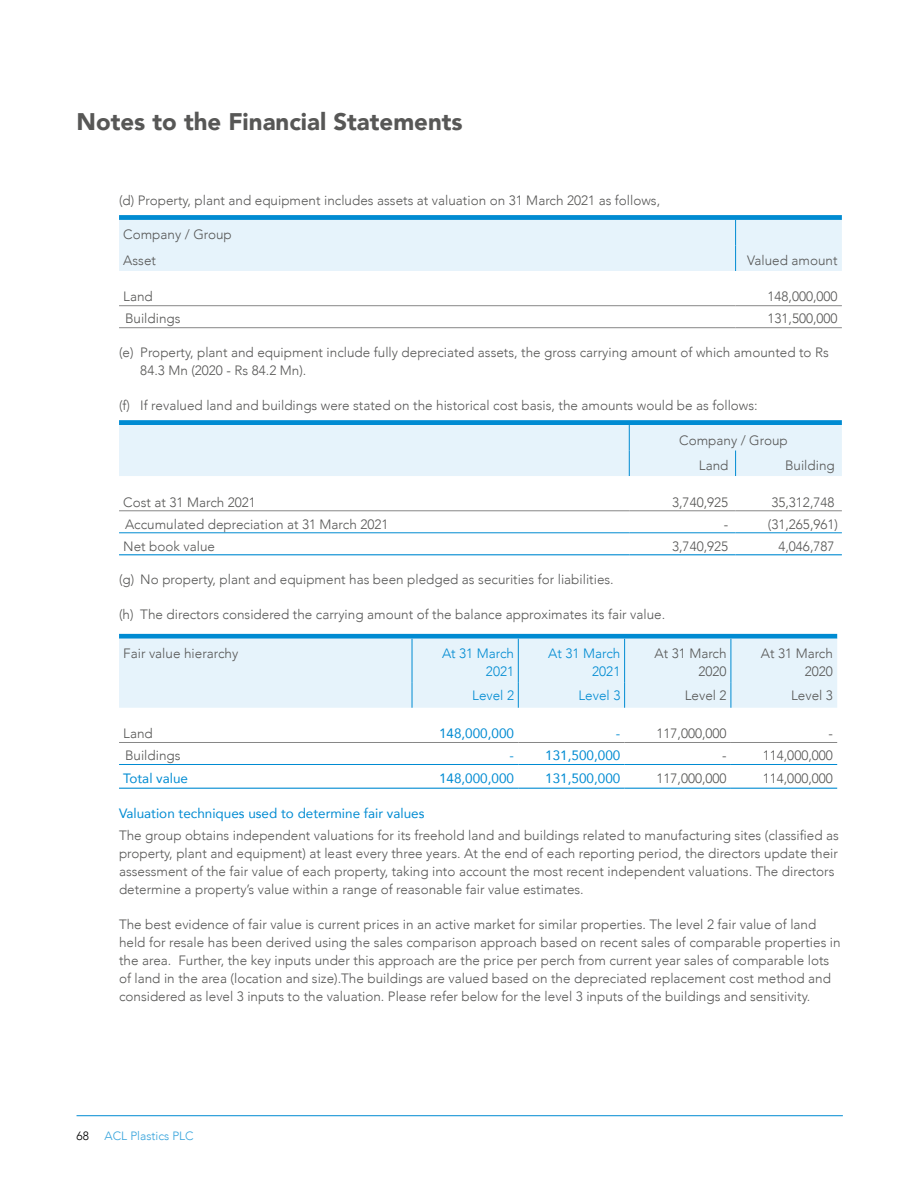
<style>
.page{position:relative;width:918px;height:1188px;background:#fff}
.page>*{position:absolute;margin:0;border:0;box-sizing:border-box;transform-origin:0 0}
.t1{font:900 24px "Avenir";color:#575756}
.t2{font:300 13.5px/18px "Avenir";color:#575756}
.t3{font:13.5px "Avenir";color:#008bd2}
.t4{font:300 13.5px/18px "Avenir";color:#008bd2;text-align:right}
.t5{font:300 12px "Avenir";color:#33a2db}
.t6{font:300 12px "Avenir";color:#000}
</style>
<div class="page">
<hr style="left:77px;top:1115px;width:766px;height:1px;background:#008bd2">
<svg style="left:119px;top:215px;width:723px;height:56px;background:#d1e9f7"></svg>
<hr style="left:119px;top:305px;width:617px;height:1px;background:#878787">
<hr style="left:736px;top:305px;width:106px;height:1px;background:#878787">
<hr style="left:119px;top:327px;width:617px;height:1px;background:#878787">
<hr style="left:736px;top:327px;width:106px;height:1px;background:#878787">
<svg style="left:119px;top:420px;width:723px;height:56px;background:#d1e9f7"></svg>
<hr style="left:119px;top:511px;width:510px;height:1px;background:#878787">
<hr style="left:629px;top:511px;width:107px;height:1px;background:#878787">
<hr style="left:736px;top:511px;width:106px;height:1px;background:#878787">
<hr style="left:119px;top:532px;width:510px;height:1px;background:#008bd2">
<hr style="left:629px;top:532px;width:107px;height:1px;background:#008bd2">
<hr style="left:736px;top:532px;width:106px;height:1px;background:#008bd2">
<hr style="left:119px;top:554px;width:510px;height:1px;background:#008bd2">
<hr style="left:629px;top:554px;width:107px;height:1px;background:#008bd2">
<hr style="left:736px;top:554px;width:106px;height:1px;background:#008bd2">
<svg style="left:119px;top:634px;width:718px;height:5px;background:#1594d5"></svg>
<div style="left:119px;top:639px;width:718px;height:69px;background:#e6f3fb"></div>
<hr style="left:412px;top:639px;width:1px;height:43px;background:#008bd2">
<hr style="left:518px;top:639px;width:1px;height:43px;background:#008bd2">
<hr style="left:624px;top:639px;width:1px;height:43px;background:#008bd2">
<hr style="left:731px;top:639px;width:1px;height:43px;background:#008bd2">
<svg style="left:518px;top:682px;width:1px;height:26px"></svg>
<svg style="left:624px;top:682px;width:1px;height:26px"></svg>
<svg style="left:731px;top:682px;width:1px;height:26px"></svg>
<hr style="left:119px;top:788px;width:293px;height:1px;background:#008bd2">
<hr style="left:412px;top:788px;width:106px;height:1px;background:#008bd2">
<hr style="left:518px;top:788px;width:107px;height:1px;background:#008bd2">
<hr style="left:625px;top:788px;width:106px;height:1px;background:#008bd2">
<hr style="left:731px;top:788px;width:106px;height:1px;background:#008bd2">
<hr style="left:119px;top:764px;width:293px;height:1px;background:#008bd2">
<hr style="left:412px;top:764px;width:106px;height:1px;background:#008bd2">
<hr style="left:518px;top:764px;width:107px;height:1px;background:#008bd2">
<hr style="left:625px;top:764px;width:106px;height:1px;background:#008bd2">
<hr style="left:731px;top:764px;width:106px;height:1px;background:#008bd2">
<svg style="left:412px;top:682px;width:1px;height:26px"></svg>
<hr style="left:119px;top:742px;width:293px;height:1px;background:#878787">
<hr style="left:412px;top:742px;width:106px;height:1px;background:#878787">
<hr style="left:518px;top:742px;width:107px;height:1px;background:#878787">
<hr style="left:625px;top:742px;width:106px;height:1px;background:#878787">
<hr style="left:731px;top:742px;width:106px;height:1px;background:#878787">
<h1 class="t1" style="left:77px;top:101px;width:388px">Notes to the Financial Statements</h1>
<p class="t2" style="left:119px;top:191px;width:543px">(d) Property, plant and equipment includes assets at valuation on 31 March 2021 as follows,</p>
<p class="t2" style="left:123px;top:222px;width:110px;line-height:25.5px">Company / Group<br>Asset</p>
<p class="t2" style="left:747px;top:251px;width:92px">Valued amount</p>
<p class="t2" style="left:123px;top:288px;width:31px">Land</p>
<p class="t2" style="left:767px;top:288px;width:72px">148,000,000</p>
<p class="t2" style="left:125px;top:310px;width:57px">Buildings</p>
<p class="t2" style="left:767px;top:310px;width:72px">131,500,000</p>
<p class="t2" style="left:140px;top:343px;width:690px;text-indent:-21px">(e) Property, plant and equipment include fully depreciated assets, the gross carrying amount of which amounted to Rs<br>84.3 Mn (2020 - Rs 84.2 Mn).</p>
<p class="t2" style="left:119px;top:396px;width:640px">(f) If revalued land and buildings were stated on the historical cost basis, the amounts would be as follows:</p>
<p class="t2" style="left:699px;top:427px;width:90px;line-height:25.5px;text-indent:-20px">Company / Group<br>Land</p>
<p class="t2" style="left:785px;top:456px;width:51px">Building</p>
<p class="t2" style="left:123px;top:493px;width:134px">Cost at 31 March 2021</p>
<p class="t2" style="left:672px;top:493px;width:58px">3,740,925</p>
<p class="t2" style="left:771px;top:493px;width:65px">35,312,748</p>
<p class="t2" style="left:125px;top:515px;width:265px">Accumulated depreciation at 31 March 2021</p>
<p class="t2" style="left:724px;top:515px;width:6px">-</p>
<p class="t2" style="left:768px;top:515px;width:72px">(31,265,961)</p>
<p class="t2" style="left:123px;top:537px;width:93px">Net book value</p>
<p class="t2" style="left:672px;top:537px;width:58px">3,740,925</p>
<p class="t2" style="left:778px;top:537px;width:58px">4,046,787</p>
<p class="t2" style="left:119px;top:571px;width:496px">(g) No property, plant and equipment has been pledged as securities for liabilities.</p>
<p class="t2" style="left:119px;top:606px;width:548px">(h) The directors considered the carrying amount of the balance approximates its fair value.</p>
<p class="t2" style="left:123px;top:645px;width:117px">Fair value hierarchy</p>
<p class="t4" style="left:442px;top:645px;width:74px">At 31 March<br>2021</p>
<p class="t4" style="left:548px;top:645px;width:74px">At 31 March<br>2021</p>
<p class="t2" style="left:655px;top:645px;width:74px;text-align:right">At 31 March<br>2020</p>
<p class="t2" style="left:761px;top:645px;width:74px;text-align:right">At 31 March<br>2020</p>
<p class="t4" style="left:472px;top:686px;width:43px">Level 2</p>
<p class="t4" style="left:579px;top:686px;width:43px">Level 3</p>
<p class="t2" style="left:685px;top:686px;width:43px">Level 2</p>
<p class="t2" style="left:791px;top:686px;width:43px">Level 3</p>
<p class="t2" style="left:123px;top:725px;width:31px">Land</p>
<p class="t3" style="left:439px;top:723px;width:77px">148,000,000</p>
<p class="t3" style="left:616px;top:723px;width:6px">-</p>
<p class="t2" style="left:656px;top:725px;width:72px">117,000,000</p>
<p class="t2" style="left:828px;top:725px;width:6px">-</p>
<p class="t2" style="left:125px;top:747px;width:57px">Buildings</p>
<p class="t3" style="left:510px;top:745px;width:112px">- 131,500,000</p>
<p class="t2" style="left:722px;top:747px;width:6px">-</p>
<p class="t2" style="left:763px;top:747px;width:72px">114,000,000</p>
<p class="t3" style="left:123px;top:768px;width:66px">Total value</p>
<p class="t3" style="left:439px;top:768px;width:77px">148,000,000</p>
<p class="t3" style="left:545px;top:768px;width:77px">131,500,000</p>
<p class="t2" style="left:656px;top:769px;width:72px">117,000,000</p>
<p class="t2" style="left:763px;top:769px;width:72px">114,000,000</p>
<p class="t3" style="left:119px;top:802px;width:307px">Valuation techniques used to determine fair values</p>
<p class="t2" style="left:119px;top:826px;width:721px">The group obtains independent valuations for its freehold land and buildings related to manufacturing sites (classified as property, plant and equipment) at least every three years. At the end of each reporting period, the directors update their assessment of the fair value of each property, taking into account the most recent independent valuations. The directors determine a property’s value within a range of reasonable fair value estimates.</p>
<p class="t2" style="left:119px;top:915px;width:723px">The best evidence of fair value is current prices in an active market for similar properties. The level 2 fair value of land held for resale has been derived using the sales comparison approach based on recent sales of comparable properties in the area. Further, the key inputs under this approach are the price per perch from current year sales of comparable lots of land in the area (location and size).The buildings are valued based on the depreciated replacement cost method and considered as level 3 inputs to the valuation. Please refer below for the level 3 inputs of the buildings and sensitivity.</p>
<p class="t6" style="left:77px;top:1129px;width:14px">68</p>
<p class="t5" style="left:105px;top:1129px;width:91px">ACL Plastics PLC</p>
</div>
